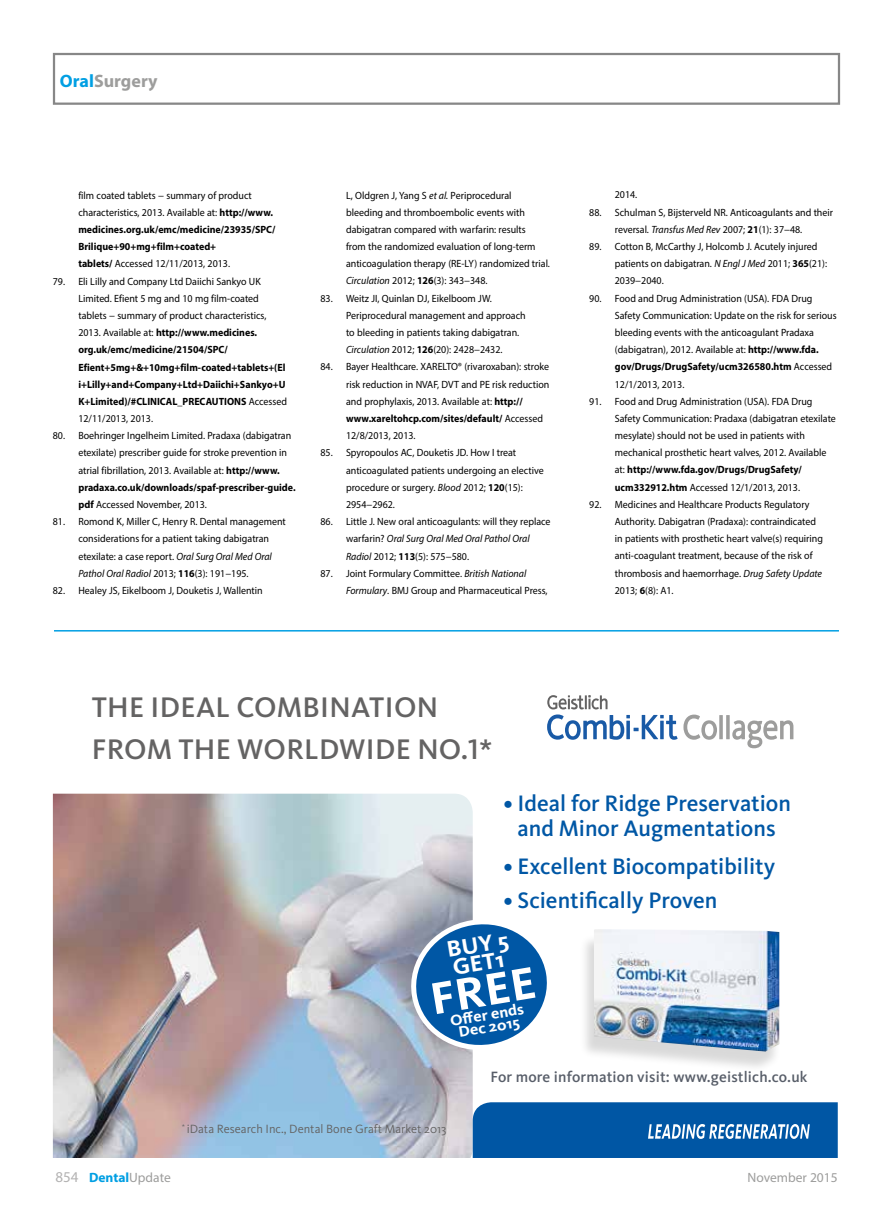
<style>
.page{position:relative;width:893px;height:1212px;background:#fff}
.page>*{position:absolute;margin:0;border:0;box-sizing:border-box;transform-origin:0 0}
.t1{font:700 46.35px "Kievit OT";color:#fff;scale:1.05 1}
.t2{font:500 29.4px/41.7px "Kievit OT";letter-spacing:.01em;color:#646363}
.t3{font:500 23.25px/24.8px "Kievit OT";color:#0057a5;text-align:center}
.t4{font:700 23.25px/18.6px "Kievit OT";color:#fff;scale:1.05 1}
.t5{font:700 18px "Myriad Pro";color:#9d9d9c}
.t6{font:500 15.45px "Kievit OT";letter-spacing:.01em;color:#585e69}
.t7{font:700 15.45px/12.5px "Kievit OT";color:#fff;text-align:center;scale:1.05 1}
.t8{font:700 13.5px "Myriad Pro";color:#009fe3}
.t9{font:13.5px "Myriad Pro";color:#9d9d9c}
.t10{font:12.45px "Kievit OT";color:#646363}
.t11{font:10.5px/17.2px "Myriad Pro";color:#000;scale:.95 1}
.t12{font:700 10.5px/17.2px "Myriad Pro";color:#000;scale:.95 1}
.s1{color:#009fe3}
.s2{font-weight:700}
.s3{font-weight:400}
.s4{font-style:italic}
.s5{font-weight:400;font-size:15px;color:#b3b2b2}
.s6{font-weight:400;color:#9d9d9c}
</style>
<div class="page">
<div style="left:53px;top:53px;width:787px;height:52px;border:2px solid #878787"></div>
<img style="left:53px;top:794px;width:420px;height:364px">
<div style="left:579px;top:934px;width:202px;height:139px;background:#000;opacity:.15"></div>
<img style="left:594px;top:929px;width:185px;height:122px">
<svg style="left:409px;top:917px;width:138px;height:135px"></svg>
<svg style="left:547px;top:695px;width:170px;height:45px"></svg>
<svg style="left:719px;top:715px;width:4px;height:24px"></svg>
<svg style="left:726px;top:715px;width:4px;height:24px"></svg>
<svg style="left:732px;top:720px;width:61px;height:28px"></svg>
<svg style="left:473px;top:1102px;width:365px;height:56px"></svg>
<hr style="left:54px;top:630px;width:785px;height:1px;background:#009fe3">
<h3 class="t5" style="left:60px;top:69px;width:99px"><span class="s1">Oral</span>Surgery</h3>
<p class="t11" style="left:78px;top:186px;width:209px">film coated tablets − summary of product characteristics, 2013. Available at: <span class="s2">http://www. medicines.org.uk/emc/medicine/23935/SPC/ Brilique+90+mg+film+coated+<br>tablets/</span> Accessed 12/11/2013, 2013.</p>
<p class="t12" style="left:78px;top:272px;width:221px;text-indent:-26px"><span class="s3">79. Eli Lilly and Company Ltd Daiichi Sankyo UK Limited. Efient 5 mg and 10 mg film-coated tablets − summary of product characteristics, 2013. Available at:</span> http://www.medicines. org.uk/emc/medicine/21504/SPC/ Efient+5mg+&amp;+10mg+film-coated+tablets+(El i+Lilly+and+Company+Ltd+Daiichi+Sankyo+U K+Limited)/#CLINICAL_PRECAUTIONS <span class="s3">Accessed 12/11/2013, 2013.</span></p>
<p class="t11" style="left:78px;top:427px;width:230px;text-indent:-26px">80. Boehringer Ingelheim Limited. Pradaxa (dabigatran etexilate) prescriber guide for stroke prevention in atrial fibrillation, 2013. Available at: <span class="s2">http://www. pradaxa.co.uk/downloads/spaf-prescriber-guide. pdf</span> Accessed November, 2013.</p>
<p class="t11" style="left:78px;top:513px;width:220px;text-indent:-26px">81. Romond K, Miller C, Henry R. Dental management considerations for a patient taking dabigatran etexilate: a case report. <span class="s4">Oral Surg Oral Med Oral Pathol Oral Radiol</span> 2013; <span class="s2">116</span>(3): 191−195.</p>
<p class="t11" style="left:53px;top:582px;width:222px">82. Healey JS, Eikelboom J, Douketis J, Wallentin</p>
<p class="t11" style="left:346px;top:186px;width:216px">L, Oldgren J, Yang S <span class="s4">et al.</span> Periprocedural bleeding and thromboembolic events with dabigatran compared with warfarin: results<br>from the randomized evaluation of long-term anticoagulation therapy (RE-LY) randomized trial.<br><span class="s4">Circulation</span> 2012; <span class="s2">126</span>(3): 343−348.</p>
<p class="t11" style="left:346px;top:289px;width:191px;text-indent:-26px">83. Weitz JI, Quinlan DJ, Eikelboom JW.<br>Periprocedural management and approach to bleeding in patients taking dabigatran.<br><span class="s4">Circulation</span> 2012; <span class="s2">126</span>(20): 2428−2432.</p>
<p class="t11" style="left:346px;top:358px;width:216px;text-indent:-26px">84. Bayer Healthcare. XARELTO® (rivaroxaban): stroke risk reduction in NVAF, DVT and PE risk reduction and prophylaxis, 2013. Available at: <span class="s2">http:// www.xareltohcp.com/sites/default/</span> Accessed 12/8/2013, 2013.</p>
<p class="t11" style="left:346px;top:444px;width:210px;text-indent:-26px">85. Spyropoulos AC, Douketis JD. How I treat anticoagulated patients undergoing an elective procedure or surgery. <span class="s4">Blood</span> 2012; <span class="s2">120</span>(15):<br>2954−2962.</p>
<p class="t11" style="left:346px;top:513px;width:217px;text-indent:-26px">86. Little J. New oral anticoagulants: will they replace warfarin? <span class="s4">Oral Surg Oral Med Oral Pathol Oral<br>Radiol</span> 2012; <span class="s2">113</span>(5): 575−580.</p>
<p class="t11" style="left:346px;top:564px;width:214px;text-indent:-26px">87. Joint Formulary Committee. <span class="s4">British National<br>Formulary</span>. BMJ Group and Pharmaceutical Press,</p>
<p class="t11" style="left:615px;top:186px;width:25px">2014.</p>
<p class="t11" style="left:589px;top:203px;width:258px;text-align:center">88. Schulman S, Bijsterveld NR. Anticoagulants and their reversal. <span class="s4">Transfus Med Rev</span> 2007; <span class="s2">21</span>(1): 37−48.</p>
<p class="t11" style="left:615px;top:238px;width:225px;text-indent:-26px">89. Cotton B, McCarthy J, Holcomb J. Acutely injured patients on dabigatran. <span class="s4">N Engl J Med</span> 2011; <span class="s2">365</span>(21):<br>2039−2040.</p>
<p class="t11" style="left:615px;top:289px;width:235px;text-indent:-26px">90. Food and Drug Administration (USA). FDA Drug Safety Communication: Update on the risk for serious bleeding events with the anticoagulant Pradaxa (dabigatran), 2012. Available at: <span class="s2">http://www.fda. gov/Drugs/DrugSafety/ucm326580.htm</span> Accessed 12/1/2013, 2013.</p>
<p class="t11" style="left:615px;top:392px;width:234px;text-indent:-26px">91. Food and Drug Administration (USA). FDA Drug Safety Communication: Pradaxa (dabigatran etexilate mesylate) should not be used in patients with mechanical prosthetic heart valves, 2012. Available at: <span class="s2">http://www.fda.gov/Drugs/DrugSafety/ ucm332912.htm</span> Accessed 12/1/2013, 2013.</p>
<p class="t11" style="left:615px;top:495px;width:221px;text-indent:-26px">92. Medicines and Healthcare Products Regulatory Authority. Dabigatran (Pradaxa): contraindicated in patients with prosthetic heart valve(s) requiring anti-coagulant treatment, because of the risk of thrombosis and haemorrhage. <span class="s4">Drug Safety Update </span>2013; <span class="s2">6</span>(8): A1.</p>
<h2 class="t2" style="left:92px;top:686px;width:403px">THE IDEAL COMBINATION<br>FROM THE WORLDWIDE NO.1*</h2>
<h3 class="t3" style="left:503px;top:791px;width:289px">• Ideal for Ridge Preservation and Minor Augmentations</h3>
<h3 class="t3" style="left:503px;top:853px;width:273px">• Excellent Biocompatibility</h3>
<h3 class="t3" style="left:503px;top:888px;width:215px">• Scientifically Proven</h3>
<h3 class="t4" style="left:445px;top:940px;width:61px;rotate:-10deg">BUY 5<br>GET1</h3>
<h1 class="t1" style="left:426px;top:972px;width:103px;rotate:-10deg">FREE</h1>
<h3 class="t7" style="left:449px;top:1015px;width:72px;rotate:-10deg">Off er ends<br>Dec 2015</h3>
<h3 class="t6" style="left:490px;top:1068px;width:319px">For more information visit: www.geistlich.co.uk</h3>
<p class="t10" style="left:182px;top:1121px;width:266px"><sup>*</sup> iData Research Inc., Dental Bone Graft Market 2013</p>
<p class="t8" style="left:56px;top:1168px;width:117px"><span class="s5">854</span> Dental<span class="s6">Update</span></p>
<p class="t9" style="left:747px;top:1168px;width:92px">November 2015</p>
</div>
